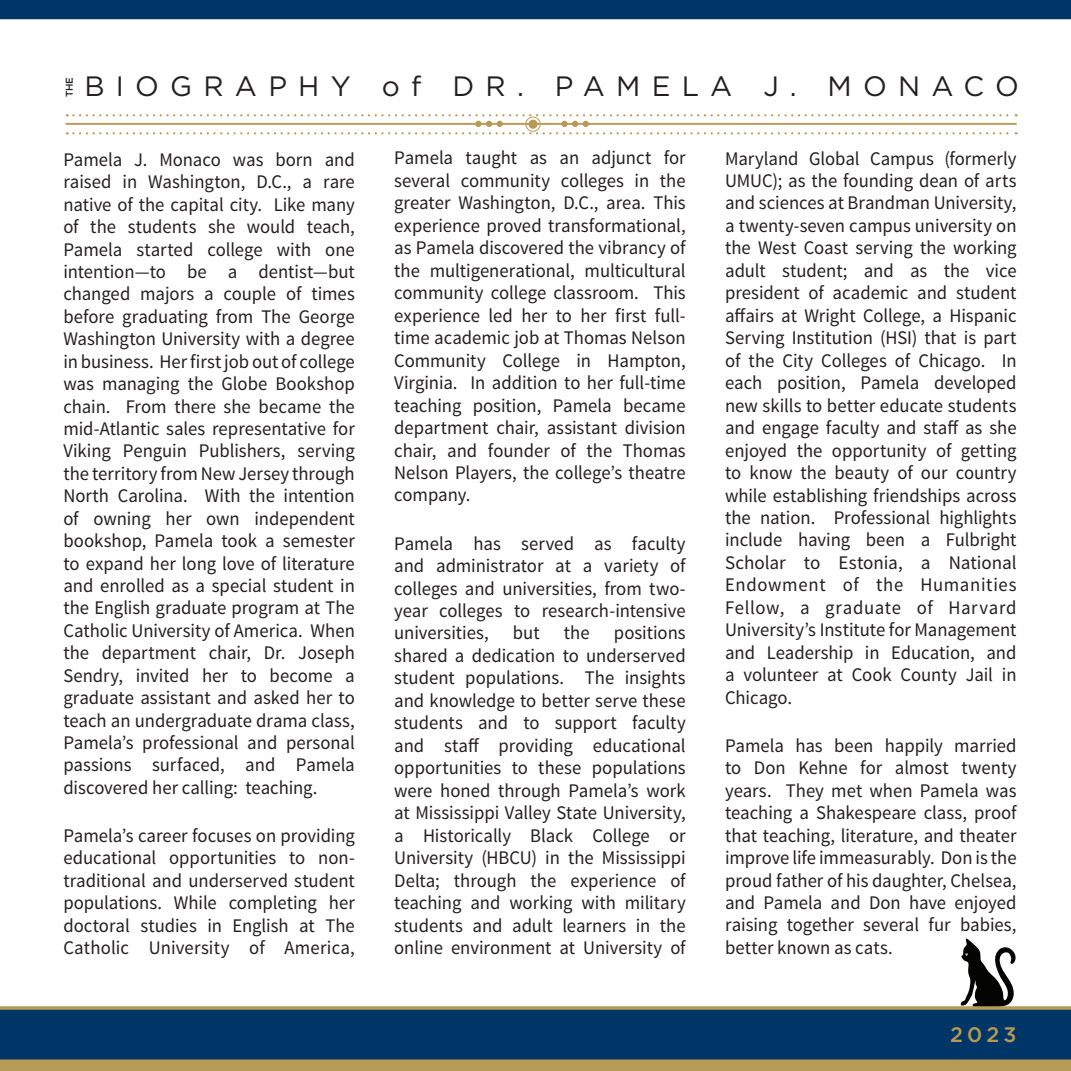
<style>
.page{position:relative;width:1071px;height:1071px;background:#fff}
.page>*{position:absolute;margin:0;border:0;box-sizing:border-box;transform-origin:0 0}
.t1{font:28px "Gotham";letter-spacing:.4em;color:#231f20}
.t2{font:500 21px "Gotham";color:#b79a53}
.t3{font:19.25px/22.4px "Source Sans Pro";color:#231f20;text-align:justify}
.t4{font:500 9.8px "Gotham";color:#231f20}
</style>
<div class="page">
<svg style="left:960px;top:938px;width:56px;height:68px"></svg>
<svg style="left:66px;top:114px;width:951px;height:20px"></svg>
<div style="left:0;top:1009px;width:1071px;height:62px;background:#003667"></div>
<svg style="left:0;top:1006px;width:1071px;height:4px;background:#af995e"></svg>
<div style="left:0;top:0;width:1071px;height:19px;background:#003667"></div>
<div style="left:0;top:1059px;width:1071px;height:12px;background:#b79a53"></div>
<p class="t4" style="left:63px;top:97px;width:22px;rotate:-90deg">THE</p>
<h1 class="t1" style="left:84px;top:68px;width:936px">BIOGRAPHY of DR. PAMELA J. MONACO</h1>
<p class="t3" style="left:63px;top:149px;width:293px">Pamela J. Monaco was born and raised in Washington, D.C., a rare native of the capital city. Like many of the students she would teach, Pamela started college with one intention—to be a dentist—but changed majors a couple of times before graduating from The George Washington University with a degree in business. Her first job out of college was managing the Globe Bookshop chain. From there she became the mid-Atlantic sales representative for Viking Penguin Publishers, serving the territory from New Jersey through North Carolina. With the intention of owning her own independent bookshop, Pamela took a semester to expand her long love of literature and enrolled as a special student in the English graduate program at The Catholic University of America. When the department chair, Dr. Joseph Sendry, invited her to become a graduate assistant and asked her to teach an undergraduate drama class, Pamela’s professional and personal passions surfaced, and Pamela discovered her calling: teaching.</p>
<p class="t3" style="left:63px;top:825px;width:293px">Pamela’s career focuses on providing educational opportunities to non&shy;traditional and underserved student populations. While completing her doctoral studies in English at The Catholic University of America,</p>
<p class="t3" style="left:394px;top:147px;width:293px">Pamela taught as an adjunct for several community colleges in the greater Washington, D.C., area. This experience proved transformational, as Pamela discovered the vibrancy of the multigenerational, multicultural community college classroom. This experience led her to her first full&shy;time academic job at Thomas Nelson Community College in Hampton, Virginia. In addition to her full-time teaching position, Pamela became department chair, assistant division chair, and founder of the Thomas Nelson Players, the college’s theatre company.</p>
<p class="t3" style="left:394px;top:532px;width:293px">Pamela has served as faculty and administrator at a variety of colleges and universities, from two&shy;year colleges to research-intensive universities,</p>
<p class="t3" style="left:513px;top:622px;width:28px">but</p>
<p class="t3" style="left:564px;top:622px;width:27px">the</p>
<p class="t3" style="left:394px;top:622px;width:293px;text-indent:220px">positions shared a dedication to underserved student populations. The insights and knowledge to better serve these students and to support faculty and staff providing educational opportunities to these populations were honed through Pamela’s work at Mississippi Valley State University, a Historically Black College or University (HBCU) in the Mississippi Delta; through the experience of teaching and working with military students and adult learners in the online environment at University of</p>
<p class="t3" style="left:725px;top:147px;width:293px">Maryland Global Campus (formerly UMUC); as the founding dean of arts and sciences at Brandman University, a twenty-seven campus university on the West Coast serving the working adult student; and as the vice president of academic and student affairs at Wright College, a Hispanic Serving Institution (HSI) that is part of the City Colleges of Chicago. In each position, Pamela developed new skills to better educate students and engage faculty and staff as she enjoyed the opportunity of getting to know the beauty of our country while establishing friendships across the nation. Professional highlights include having been a Fulbright Scholar to Estonia, a National Endowment of the Humanities Fellow, a graduate of Harvard University’s Institute for Management and Leadership in Education, and a volunteer at Cook County Jail in Chicago.</p>
<p class="t3" style="left:725px;top:735px;width:293px">Pamela has been happily married to Don Kehne for almost twenty years. They met when Pamela was teaching a Shakespeare class, proof that teaching, literature, and theater improve life immeasurably. Don is the proud father of his daughter, Chelsea, and Pamela and Don have enjoyed raising together several fur babies, better known as cats.</p>
<p class="t2" style="left:950px;top:1020px;width:68px">2023</p>
</div>
